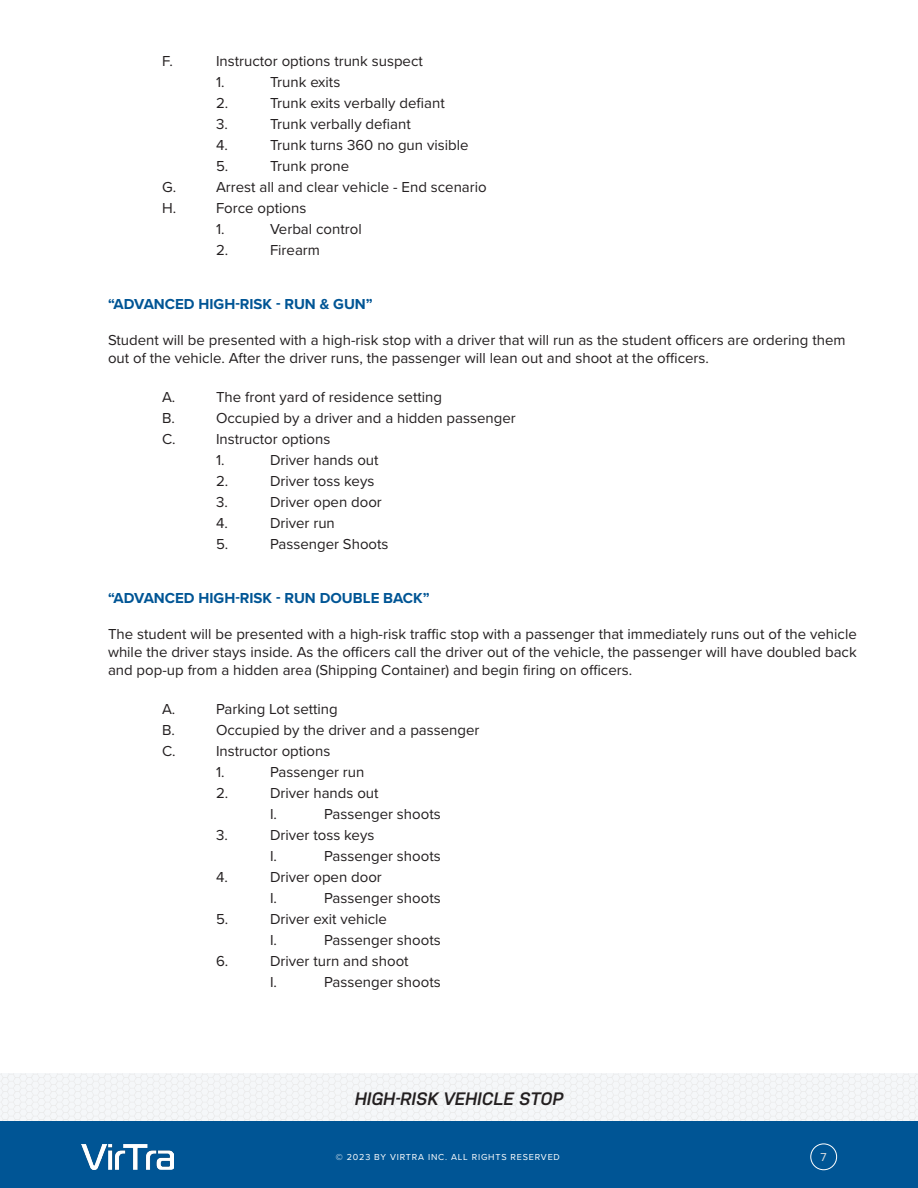
<style>
.page{position:relative;width:918px;height:1188px;background:#fff}
.page>*{position:absolute;margin:0;border:0;box-sizing:border-box;transform-origin:0 0}
.t1{font:italic 600 18px "Nudista";color:#231f20}
.t2{font:15px/18px "Proxima Nova";color:#231f20}
.t3{font:700 15px "Proxima Nova";color:#005595}
.t4{font:12px "Proxima Nova";color:#dcdddf}
.t5{font:9px "Proxima Nova";letter-spacing:.09em;color:#fff}
</style>
<div class="page">
<svg style="left:0;top:1073px;width:918px;height:48px"></svg>
<div style="left:0;top:1121px;width:918px;height:67px;background:#005595"></div>
<div style="left:810px;top:1144px;width:27px;height:26px;border:1px solid #fff;border-radius:50%"></div>
<img style="left:81px;top:1144px;width:92px;height:25px">
<p class="t2" style="left:162px;top:51px;width:12px">F.</p>
<p class="t2" style="left:216px;top:51px;width:208px">Instructor options trunk suspect</p>
<p class="t2" style="left:216px;top:72px;width:10px">1.</p>
<p class="t2" style="left:270px;top:72px;width:72px">Trunk exits</p>
<p class="t2" style="left:216px;top:93px;width:14px">2.</p>
<p class="t2" style="left:270px;top:93px;width:176px">Trunk exits verbally defiant</p>
<p class="t2" style="left:216px;top:114px;width:13px">3.</p>
<p class="t2" style="left:270px;top:114px;width:142px">Trunk verbally defiant</p>
<p class="t2" style="left:216px;top:135px;width:13px">4.</p>
<p class="t2" style="left:270px;top:135px;width:200px">Trunk turns 360 no gun visible</p>
<p class="t2" style="left:216px;top:156px;width:14px">5.</p>
<p class="t2" style="left:270px;top:156px;width:81px">Trunk prone</p>
<p class="t2" style="left:162px;top:177px;width:16px">G.</p>
<p class="t2" style="left:216px;top:177px;width:272px">Arrest all and clear vehicle - End scenario</p>
<p class="t2" style="left:162px;top:198px;width:16px">H.</p>
<p class="t2" style="left:216px;top:198px;width:92px">Force options</p>
<p class="t2" style="left:216px;top:219px;width:10px">1.</p>
<p class="t2" style="left:270px;top:219px;width:93px">Verbal control</p>
<p class="t2" style="left:216px;top:240px;width:14px">2.</p>
<p class="t2" style="left:270px;top:240px;width:51px">Firearm</p>
<p class="t3" style="left:108px;top:293px;width:266px">“ADVANCED HIGH-RISK - RUN &amp; GUN”</p>
<p class="t2" style="left:108px;top:330px;width:739px">Student will be presented with a high-risk stop with a driver that will run as the student officers are ordering them out of the vehicle. After the driver runs, the passenger will lean out and shoot at the officers.</p>
<p class="t2" style="left:162px;top:387px;width:15px">A.</p>
<p class="t2" style="left:216px;top:387px;width:228px">The front yard of residence setting</p>
<p class="t2" style="left:162px;top:408px;width:14px">B.</p>
<p class="t2" style="left:216px;top:408px;width:301px">Occupied by a driver and a hidden passenger</p>
<p class="t2" style="left:162px;top:429px;width:15px">C.</p>
<p class="t2" style="left:216px;top:429px;width:116px">Instructor options</p>
<p class="t2" style="left:216px;top:450px;width:10px">1.</p>
<p class="t2" style="left:270px;top:450px;width:110px">Driver hands out</p>
<p class="t2" style="left:216px;top:471px;width:14px">2.</p>
<p class="t2" style="left:270px;top:471px;width:106px">Driver toss keys</p>
<p class="t2" style="left:216px;top:492px;width:13px">3.</p>
<p class="t2" style="left:270px;top:492px;width:113px">Driver open door</p>
<p class="t2" style="left:216px;top:513px;width:13px">4.</p>
<p class="t2" style="left:270px;top:513px;width:66px">Driver run</p>
<p class="t2" style="left:216px;top:534px;width:14px">5.</p>
<p class="t2" style="left:270px;top:534px;width:120px">Passenger Shoots</p>
<p class="t3" style="left:108px;top:587px;width:323px">“ADVANCED HIGH-RISK - RUN DOUBLE BACK”</p>
<p class="t2" style="left:108px;top:624px;width:750px;text-align:justify">The student will be presented with a high-risk traffic stop with a passenger that immediately runs out of the vehicle while the driver stays inside. As the officers call the driver out of the vehicle, the passenger will have doubled back and pop-up from a hidden area (Shipping Container) and begin firing on officers.</p>
<p class="t2" style="left:162px;top:699px;width:15px">A.</p>
<p class="t2" style="left:216px;top:699px;width:123px">Parking Lot setting</p>
<p class="t2" style="left:162px;top:720px;width:14px">B.</p>
<p class="t2" style="left:216px;top:720px;width:265px">Occupied by the driver and a passenger</p>
<p class="t2" style="left:162px;top:741px;width:15px">C.</p>
<p class="t2" style="left:216px;top:741px;width:116px">Instructor options</p>
<p class="t2" style="left:216px;top:762px;width:10px">1.</p>
<p class="t2" style="left:270px;top:762px;width:96px">Passenger run</p>
<p class="t2" style="left:216px;top:783px;width:14px">2.</p>
<p class="t2" style="left:270px;top:783px;width:110px">Driver hands out</p>
<p class="t2" style="left:270px;top:804px;width:9px">I.</p>
<p class="t2" style="left:324px;top:804px;width:118px">Passenger shoots</p>
<p class="t2" style="left:216px;top:825px;width:13px">3.</p>
<p class="t2" style="left:270px;top:825px;width:106px">Driver toss keys</p>
<p class="t2" style="left:270px;top:846px;width:9px">I.</p>
<p class="t2" style="left:324px;top:846px;width:118px">Passenger shoots</p>
<p class="t2" style="left:216px;top:867px;width:13px">4.</p>
<p class="t2" style="left:270px;top:867px;width:113px">Driver open door</p>
<p class="t2" style="left:270px;top:888px;width:9px">I.</p>
<p class="t2" style="left:324px;top:888px;width:118px">Passenger shoots</p>
<p class="t2" style="left:216px;top:909px;width:14px">5.</p>
<p class="t2" style="left:270px;top:909px;width:119px">Driver exit vehicle</p>
<p class="t2" style="left:270px;top:930px;width:9px">I.</p>
<p class="t2" style="left:324px;top:930px;width:118px">Passenger shoots</p>
<p class="t2" style="left:216px;top:951px;width:14px">6.</p>
<p class="t2" style="left:270px;top:951px;width:140px">Driver turn and shoot</p>
<p class="t2" style="left:270px;top:972px;width:9px">I.</p>
<p class="t2" style="left:324px;top:972px;width:118px">Passenger shoots</p>
<p class="t1" style="left:355px;top:1088px;width:210px">HIGH-RISK VEHICLE STOP</p>
<p class="t5" style="left:336px;top:1150px;width:226px">© 2023 BY VIRTRA INC. ALL RIGHTS RESERVED</p>
<p class="t4" style="left:820px;top:1148px;width:8px">7</p>
</div>
